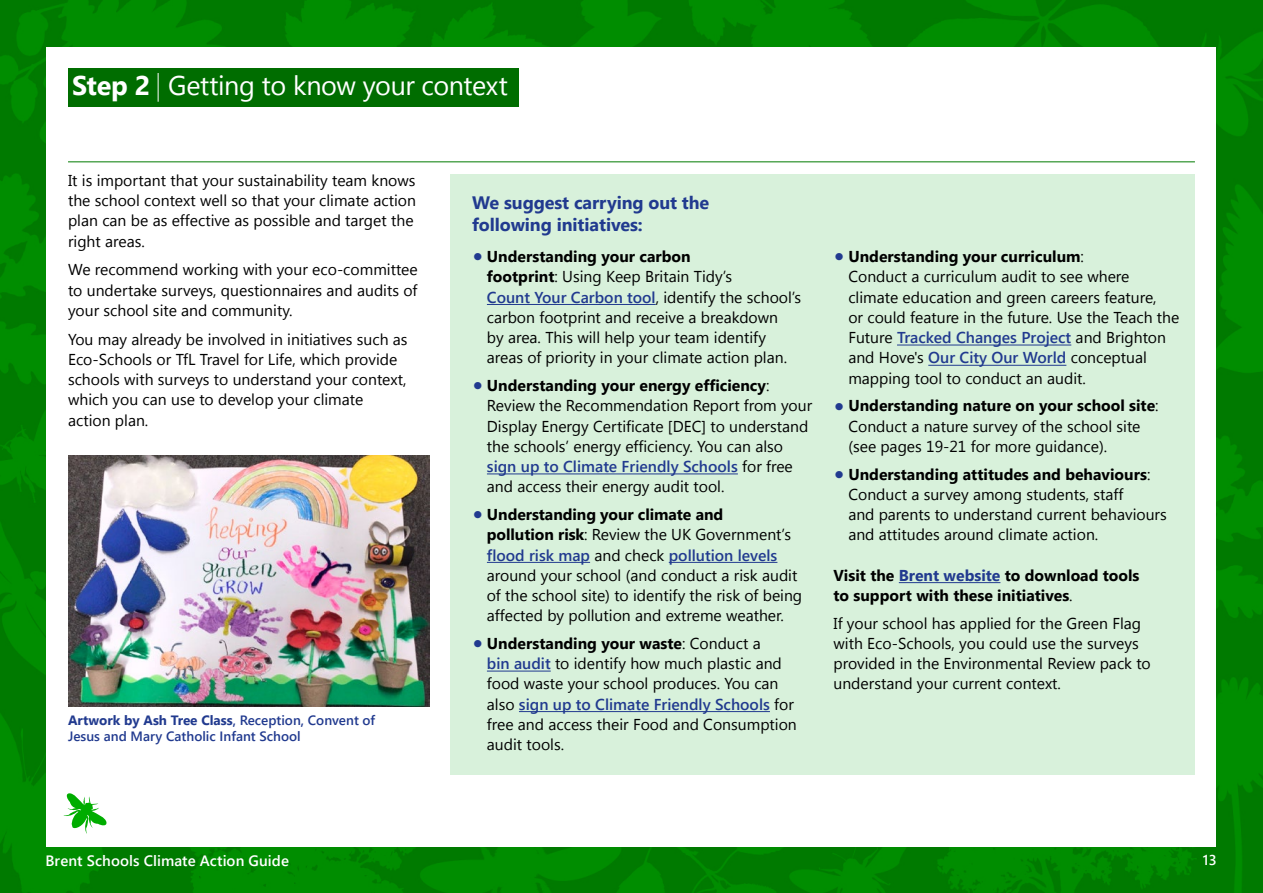
<style>
.page{position:relative;width:1263px;height:893px;background:#fff}
.page>*{position:absolute;margin:0;border:0;box-sizing:border-box;transform-origin:0 0}
.t1{font:27px "Segoe UI";letter-spacing:-.015em;color:#fff}
.t2{font:700 18px/22.5px "Segoe UI";letter-spacing:-.005em;color:#213a8f}
.t3{font:15.75px/20.2px "Segoe UI";color:#000}
.t4{font:700 15.75px/20.2px "Segoe UI";color:#000}
.t5{font:600 15px "Segoe UI";letter-spacing:.005em;color:#fff}
.t6{font:600 14.25px "Segoe UI";color:#fff}
.t7{font:600 13.5px/16.5px "Segoe UI";color:#213a8f}
.s1{font-weight:700}
.s2{font-weight:700;font-size:27px;color:#213a8f}
.s3{font-weight:600;color:#213a8f}
.s4{color:#213a8f}
.s5{font-weight:400}
</style>
<div class="page">
<img style="left:0;top:0;width:1263px;height:893px">
<div style="left:47px;top:47px;width:1169px;height:799px;background:#fff"></div>
<div style="left:451px;top:174px;width:744px;height:601px;background:#d8f1db"></div>
<div style="left:68px;top:68px;width:451px;height:38px;background:#006d00"></div>
<hr style="left:68px;top:161px;width:1127px;height:1px;background:#007a00">
<svg style="left:158px;top:73px;width:1px;height:29px"></svg>
<hr style="left:487px;top:304px;width:169px;height:1px;background:#213a8f">
<hr style="left:487px;top:474px;width:251px;height:1px;background:#213a8f">
<hr style="left:487px;top:562px;width:103px;height:1px;background:#213a8f">
<hr style="left:669px;top:562px;width:108px;height:1px;background:#213a8f">
<hr style="left:487px;top:671px;width:64px;height:1px;background:#213a8f">
<hr style="left:519px;top:711px;width:251px;height:1px;background:#213a8f">
<img style="left:68px;top:455px;width:361px;height:251px">
<hr style="left:897px;top:345px;width:174px;height:1px;background:#213a8f">
<hr style="left:928px;top:365px;width:138px;height:1px;background:#213a8f">
<hr style="left:899px;top:582px;width:101px;height:1px;background:#213a8f">
<svg style="left:63px;top:793px;width:44px;height:41px"></svg>
<h1 class="t1" style="left:72px;top:67px;width:437px"><span class="s1">Step 2</span> Getting to know your context</h1>
<p class="t3" style="left:68px;top:169px;width:349px">It is important that your sustainability team knows the school context well so that your climate action plan can be as effective as possible and target the right areas.</p>
<p class="t3" style="left:68px;top:259px;width:351px;text-align:justify">We recommend working with your eco-committee to undertake surveys, questionnaires and audits of your school site and community.</p>
<p class="t3" style="left:68px;top:328px;width:341px">You may already be involved in initiatives such as Eco-Schools or TfL Travel for Life, which provide schools with surveys to understand your context, which you can use to develop your climate action plan.</p>
<p class="t7" style="left:68px;top:711px;width:309px"><span class="s1">Artwork by Ash Tree Class</span>, Reception, Convent of<br>Jesus and Mary Catholic Infant School</p>
<p class="t2" style="left:472px;top:191px;width:239px">We suggest carrying out the following initiatives:</p>
<p class="t3" style="left:487px;top:246px;width:316px;text-indent:-15px"><span class="s2">•</span> <span class="s1">Understanding your carbon<br>footprint</span>: Using Keep Britain Tidy’s<br><span class="s3">Count Your Carbon tool</span>, identify the school’s carbon footprint and receive a breakdown<br>by area. This will help your team identify areas of priority in your climate action plan.</p>
<p class="t3" style="left:487px;top:375px;width:327px;text-indent:-15px"><span class="s2">•</span> <span class="s1">Understanding your energy efficiency</span>:<br>Review the Recommendation Report from your Display Energy Certificate [DEC] to understand the schools’ energy efficiency. You can also <span class="s3">sign up to Climate Friendly Schools</span> for free and access their energy audit tool.</p>
<p class="t3" style="left:487px;top:504px;width:317px;text-indent:-15px"><span class="s2">•</span> <span class="s1">Understanding your climate and<br>pollution risk</span>: Review the UK Government’s <span class="s3">flood risk map</span> and check <span class="s3">pollution levels </span>around your school (and conduct a risk audit of the school site) to identify the risk of being affected by pollution and extreme weather.</p>
<p class="t3" style="left:487px;top:632px;width:311px;text-indent:-15px"><span class="s2">•</span> <span class="s1">Understanding your waste</span>: Conduct a<br><span class="s3">bin audit</span> to identify how much plastic and food waste your school produces. You can also <span class="s3">sign up to Climate Friendly Schools</span> for free and access their Food and Consumption audit tools.</p>
<p class="t3" style="left:848px;top:246px;width:332px;text-indent:-15px"><span class="s2">•</span> <span class="s1">Understanding your curriculum</span>:<br>Conduct a curriculum audit to see where climate education and green careers feature,<br>or could feature in the future. Use the Teach the Future <span class="s3">Tracked Changes Project</span> and Brighton and Hove's <span class="s3">Our City Our World</span> conceptual mapping tool to conduct an audit.</p>
<p class="t3" style="left:848px;top:395px;width:312px;text-indent:-15px"><span class="s2">•</span> <span class="s1">Understanding nature on your school site</span>:<br>Conduct a nature survey of the school site (see pages 19-21 for more guidance).</p>
<p class="t3" style="left:848px;top:463px;width:320px;text-indent:-15px"><span class="s2">•</span> <span class="s1">Understanding attitudes and behaviours</span>:<br>Conduct a survey among students, staff<br>and parents to understand current behaviours and attitudes around climate action.</p>
<p class="t4" style="left:833px;top:565px;width:308px">Visit the <span class="s4">Brent website</span> to download tools to support with these initiatives<span class="s5">.</span></p>
<p class="t3" style="left:833px;top:612px;width:319px">If your school has applied for the Green Flag with Eco-Schools, you could use the surveys provided in the Environmental Review pack to understand your current context.</p>
<p class="t5" style="left:45px;top:848px;width:245px">Brent Schools Climate Action Guide</p>
<p class="t6" style="left:1203px;top:849px;width:15px">13</p>
</div>
